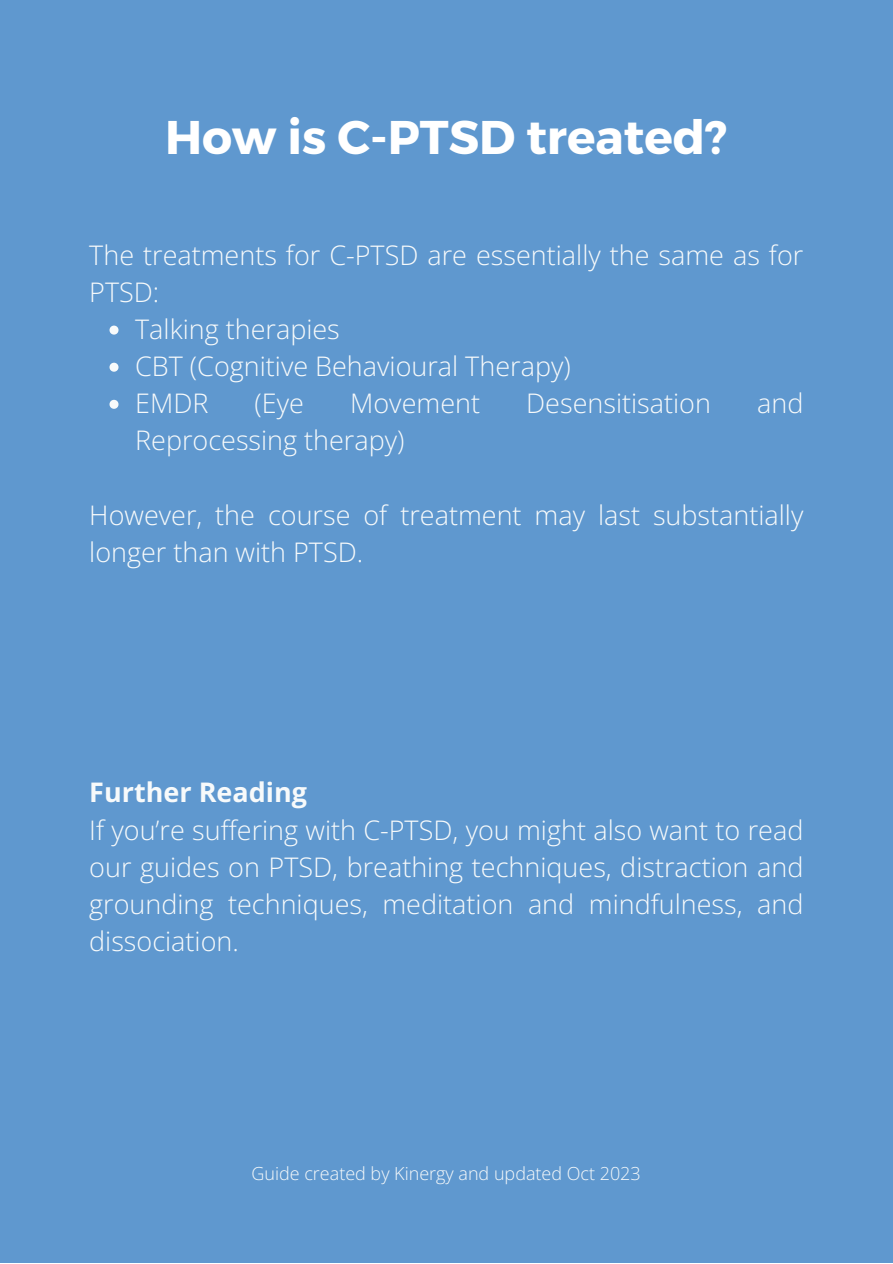
<style>
.page{position:relative;width:893px;height:1264px;background:#fff}
.page>*{position:absolute;margin:0;border:0;box-sizing:border-box;transform-origin:0 0}
.t1{font:700 47.25px "Montserrat";color:#fff}
.t2{font:300 27px/37px "Open Sans";color:#f7fafb}
.t3{font:700 27px "Open Sans";color:#f7fafb}
.t4{font:300 18px "Open Sans";color:#f7fafb}
</style>
<div class="page">
<div style="left:0;top:0;width:892px;height:1262px;background:#5f98cf"></div>
<svg style="left:109px;top:325px;width:9px;height:9px"></svg>
<svg style="left:109px;top:363px;width:9px;height:9px"></svg>
<svg style="left:109px;top:400px;width:9px;height:9px"></svg>
<p class="t1" style="left:165px;top:106px;width:564px">How is C-PTSD treated?</p>
<p class="t2" style="left:89px;top:236px;width:715px">The treatments for C-PTSD are essentially the same as for<br>PTSD:</p>
<p class="t2" style="left:135px;top:310px;width:206px">Talking therapies</p>
<p class="t2" style="left:135px;top:347px;width:437px">CBT (Cognitive Behavioural Therapy)</p>
<p class="t2" style="left:135px;top:384px;width:75px">EMDR</p>
<p class="t2" style="left:254px;top:384px;width:51px">(Eye</p>
<p class="t2" style="left:350px;top:384px;width:131px">Movement</p>
<p class="t2" style="left:526px;top:384px;width:186px">Desensitisation</p>
<p class="t2" style="left:757px;top:384px;width:48px">and</p>
<p class="t2" style="left:135px;top:421px;width:271px">Reprocessing therapy)</p>
<p class="t2" style="left:89px;top:495px;width:715px">However, the course of treatment may last substantially longer than with PTSD.</p>
<p class="t3" style="left:89px;top:773px;width:219px">Further Reading</p>
<p class="t2" style="left:89px;top:810px;width:715px;text-align:justify">If you’re suffering with C-PTSD, you might also want to read our guides on PTSD, breathing techniques, distraction and grounding techniques, meditation and mindfulness, and dissociation.</p>
<p class="t4" style="left:251px;top:1160px;width:391px">Guide created by Kinergy and updated Oct 2023</p>
</div>
